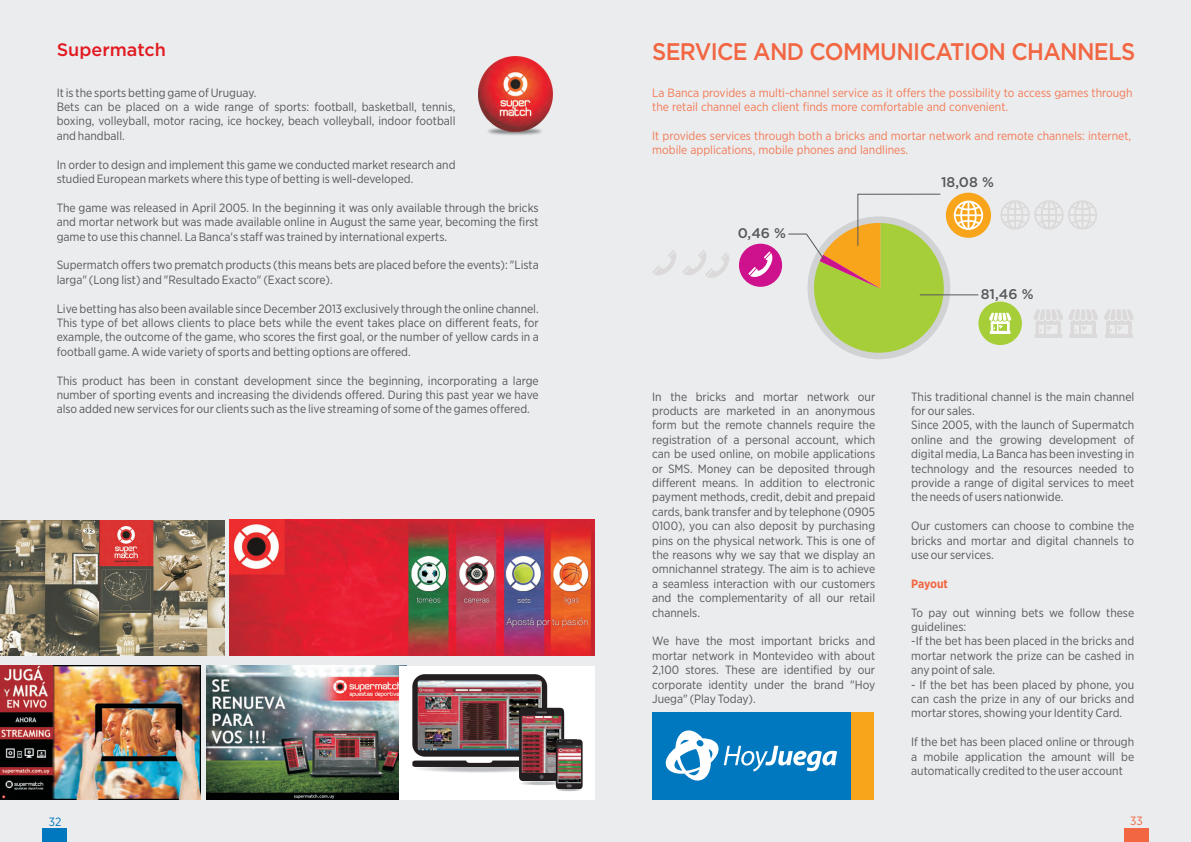
<style>
.page{position:relative;width:1191px;height:842px;background:#fff}
.page>*{position:absolute;margin:0;border:0;box-sizing:border-box;transform-origin:0 0}
.t1{font:500 24px "Gotham";letter-spacing:-.03em;color:#f26642;scale:.92 1}
.t2{font:500 18px "Gotham";color:#e21a21}
.t3{font:500 14px "Gotham";color:#57585a}
.t4{font:12px/14.4px "Gotham Narrow";color:#57585a}
.t5{font:12px/14.4px "Gotham Narrow";color:#f37a55}
.t6{font:700 12px "Gotham Narrow";letter-spacing:-.01em;color:#f26642}
.t7{font:12px "Gotham Narrow";color:#0078c0}
.t8{font:12px "Gotham Narrow";color:#f26642}
</style>
<div class="page">
<div style="left:0;top:0;width:604px;height:842px;background:#ebecee"></div>
<img style="left:478px;top:57px;width:75px;height:78px">
<img style="left:0;top:666px;width:201px;height:133px">
<img style="left:206px;top:666px;width:193px;height:133px">
<img style="left:230px;top:520px;width:365px;height:136px">
<div style="left:399px;top:666px;width:196px;height:133px;background:#fff"></div>
<img style="left:412px;top:674px;width:170px;height:117px">
<img style="left:0;top:520px;width:224px;height:136px">
<div style="left:43px;top:828px;width:24px;height:14px;background:#0078c0"></div>
<div style="left:595px;top:0;width:596px;height:842px;background:#ebecee"></div>
<svg style="left:1033px;top:309px;width:65px;height:29px"></svg>
<div style="left:807px;top:216px;width:143px;height:143px;background:#d1d2d4;border-radius:50%"></div>
<hr style="left:920px;top:294px;width:58px;height:1px;background:#57585a">
<svg style="left:788px;top:193px;width:155px;height:160px"></svg>
<div style="left:978px;top:302px;width:44px;height:43px;background:#a6ce39;border-radius:50%"></div>
<div style="left:946px;top:193px;width:45px;height:45px;background:#f9a51b;border-radius:50%"></div>
<svg style="left:953px;top:201px;width:30px;height:29px"></svg>
<hr style="left:989px;top:331px;width:21px;height:3px;background:#fff">
<svg style="left:989px;top:313px;width:22px;height:20px"></svg>
<div style="left:739px;top:244px;width:43px;height:43px;background:#ce118c;border-radius:50%"></div>
<svg style="left:748px;top:252px;width:25px;height:25px"></svg>
<svg style="left:1104px;top:309px;width:29px;height:29px"></svg>
<svg style="left:1000px;top:200px;width:97px;height:30px"></svg>
<div style="left:1124px;top:828px;width:24px;height:14px;background:#f26642"></div>
<svg style="left:652px;top:250px;width:77px;height:28px"></svg>
<div style="left:652px;top:711px;width:198px;height:88px;background:#0078c0"></div>
<svg style="left:665px;top:730px;width:172px;height:51px"></svg>
<div style="left:850px;top:711px;width:23px;height:88px;background:#f9a51b"></div>
<h2 class="t2" style="left:57px;top:41px;width:111px">Supermatch</h2>
<p class="t4" style="left:57px;top:86px;width:400px">It is the sports betting game of Uruguay.<br>Bets can be placed on a wide range of sports: football, basketball, tennis, boxing, volleyball, motor racing, ice hockey, beach volleyball, indoor football and handball.</p>
<p class="t4" style="left:57px;top:158px;width:400px">In order to design and implement this game we conducted market research and studied European markets where this type of betting is well-developed.</p>
<p class="t4" style="left:57px;top:201px;width:483px;text-align:justify">The game was released in April 2005. In the beginning it was only available through the bricks and mortar network but was made available online in August the same year, becoming the first game to use this channel. La Banca's staff was trained by international experts.</p>
<p class="t4" style="left:57px;top:259px;width:483px">Supermatch offers two prematch products (this means bets are placed before the events): "Lista larga" (Long list) and "Resultado Exacto" (Exact score).</p>
<p class="t4" style="left:57px;top:302px;width:483px;text-align:justify">Live betting has also been available since December 2013 exclusively through the online channel.<br>This type of bet allows clients to place bets while the event takes place on different feats, for example, the outcome of the game, who scores the first goal, or the number of yellow cards in a football game. A wide variety of sports and betting options are offered.</p>
<p class="t4" style="left:57px;top:374px;width:483px;text-align:justify">This product has been in constant development since the beginning, incorporating a large number of sporting events and increasing the dividends offered. During this past year we have also added new services for our clients such as the live streaming of some of the games offered.</p>
<p class="t7" style="left:49px;top:816px;width:14px">32</p>
<h1 class="t1" style="left:652px;top:41px;width:527px">SERVICE AND COMMUNICATION CHANNELS</h1>
<p class="t5" style="left:652px;top:86px;width:482px">La Banca provides a multi-channel service as it offers the possibility to access games through the retail channel each client finds more comfortable and convenient.</p>
<p class="t5" style="left:652px;top:129px;width:480px">It provides services through both a bricks and mortar network and remote channels: internet, mobile applications, mobile phones and landlines.</p>
<p class="t3" style="left:737px;top:227px;width:50px">0,46 %</p>
<p class="t3" style="left:941px;top:176px;width:54px">18,08 %</p>
<p class="t3" style="left:980px;top:288px;width:54px">81,46 %</p>
<p class="t4" style="left:652px;top:390px;width:224px">In the bricks and mortar network our</p>
<p class="t4" style="left:911px;top:390px;width:224px">This traditional channel is the main channel</p>
<p class="t4" style="left:652px;top:404px;width:224px">products are marketed in an anonymous</p>
<p class="t4" style="left:911px;top:404px;width:65px">for our sales.</p>
<p class="t4" style="left:652px;top:419px;width:224px">form but the remote channels require the</p>
<p class="t4" style="left:911px;top:419px;width:224px">Since 2005, with the launch of Supermatch</p>
<p class="t4" style="left:652px;top:433px;width:224px">registration of a personal account, which</p>
<p class="t4" style="left:911px;top:433px;width:224px">online and the growing development of</p>
<p class="t4" style="left:652px;top:447px;width:224px">can be used online, on mobile applications</p>
<p class="t4" style="left:911px;top:447px;width:224px">digital media, La Banca has been investing in</p>
<p class="t4" style="left:652px;top:462px;width:224px">or SMS. Money can be deposited through</p>
<p class="t4" style="left:911px;top:462px;width:224px">technology and the resources needed to</p>
<p class="t4" style="left:652px;top:476px;width:224px">different means. In addition to electronic</p>
<p class="t4" style="left:911px;top:476px;width:224px">provide a range of digital services to meet</p>
<p class="t4" style="left:652px;top:491px;width:224px">payment methods, credit, debit and prepaid</p>
<p class="t4" style="left:911px;top:491px;width:154px">the needs of users nationwide.</p>
<p class="t4" style="left:652px;top:505px;width:224px">cards, bank transfer and by telephone (0905<br>0100), you can also deposit by purchasing</p>
<p class="t4" style="left:911px;top:519px;width:224px">Our customers can choose to combine the</p>
<p class="t4" style="left:652px;top:534px;width:224px">pins on the physical network. This is one of</p>
<p class="t4" style="left:911px;top:534px;width:224px">bricks and mortar and digital channels to</p>
<p class="t4" style="left:652px;top:548px;width:224px">the reasons why we say that we display an</p>
<p class="t4" style="left:911px;top:548px;width:84px">use our services.</p>
<p class="t4" style="left:652px;top:563px;width:224px;text-align:justify">omnichannel strategy. The aim is to achieve a seamless interaction with our customers and the complementarity of all our retail channels.</p>
<p class="t6" style="left:911px;top:578px;width:38px">Payout</p>
<p class="t4" style="left:911px;top:606px;width:224px">To pay out winning bets we follow these guidelines:</p>
<p class="t4" style="left:652px;top:635px;width:224px">We have the most important bricks and</p>
<p class="t4" style="left:911px;top:635px;width:224px">-If the bet has been placed in the bricks and</p>
<p class="t4" style="left:652px;top:649px;width:224px">mortar network in Montevideo with about</p>
<p class="t4" style="left:911px;top:649px;width:224px">mortar network the prize can be cashed in</p>
<p class="t4" style="left:652px;top:663px;width:224px">2,100 stores. These are identified by our</p>
<p class="t4" style="left:911px;top:663px;width:86px">any point of sale.</p>
<p class="t4" style="left:652px;top:678px;width:224px">corporate identity under the brand "Hoy</p>
<p class="t4" style="left:911px;top:678px;width:224px">- If the bet has been placed by phone, you</p>
<p class="t4" style="left:652px;top:692px;width:105px">Juega" (Play Today).</p>
<p class="t4" style="left:911px;top:692px;width:224px">can cash the prize in any of our bricks and mortar stores, showing your Identity Card.</p>
<p class="t4" style="left:911px;top:735px;width:224px;text-align:justify">If the bet has been placed online or through a mobile application the amount will be automatically credited to the user account</p>
<p class="t8" style="left:1130px;top:816px;width:14px">33</p>
</div>
